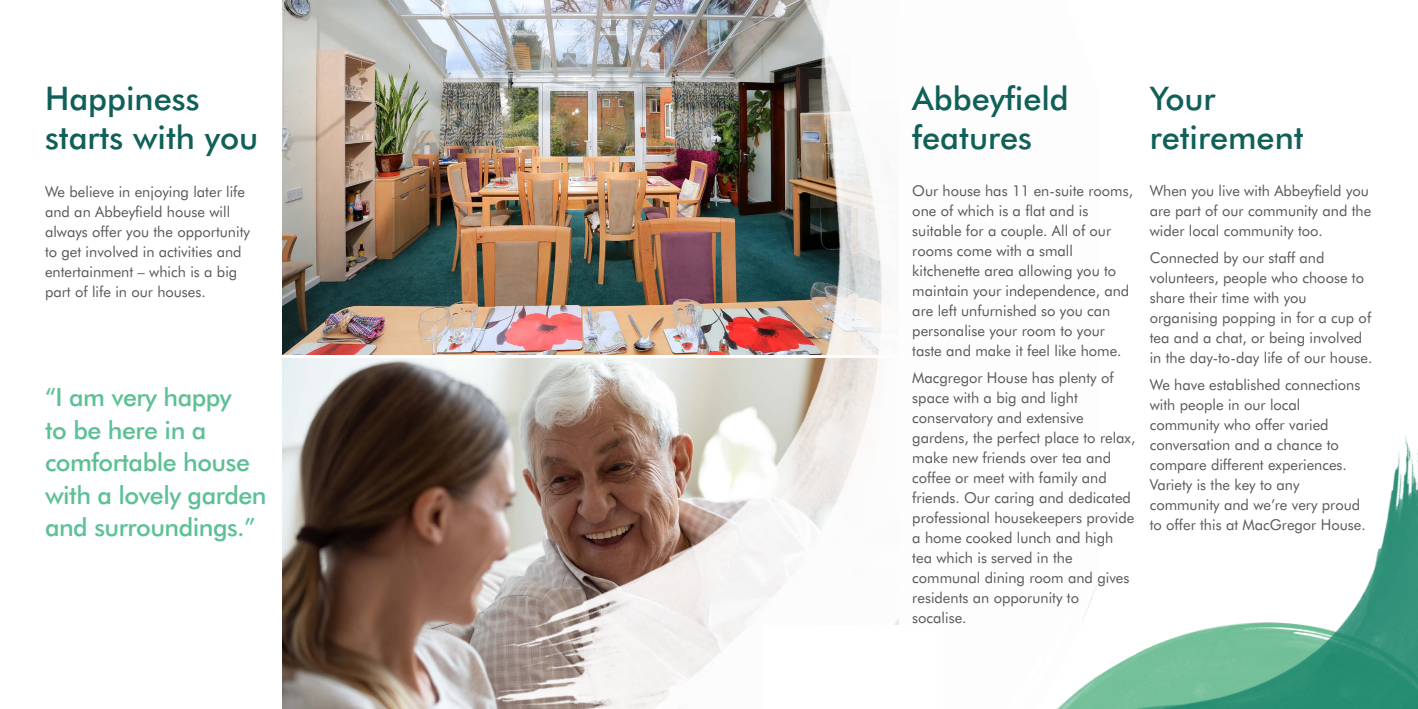
<style>
.page{position:relative;width:1418px;height:709px;background:#fff}
.page>*{position:absolute;margin:0;border:0;box-sizing:border-box;transform-origin:0 0}
.HEADER_143{font:500 32.5px/38.8px "Futura BT";color:#106058}
.QUOTE{font:500 25px/32.5px "Futura BT";letter-spacing:-.02em;color:#5dc096}
.BODY_COPY{font:15px/20px "Futura BT";color:#57585a}
</style>
<div class="page">
<img style="left:282px;top:0;width:212px;height:354px">
<img style="left:282px;top:359px;width:212px;height:350px">
<img style="left:1097px;top:434px;width:320px;height:275px">
<img style="left:494px;top:0;width:36px;height:709px">
<img style="left:530px;top:0;width:567px;height:709px">
<div style="left:762px;top:625px;width:181px;height:84px;background:#fff"></div>
<div style="left:1326px;top:429px;width:46px;height:38px;background:#fff"></div>
<p class="HEADER_143" style="left:45px;top:79px;width:215px">Happiness starts with you</p>
<p class="BODY_COPY" style="left:45px;top:182px;width:206px">We believe in enjoying later life and an Abbeyfield house will always offer you the opportunity to get involved in activities and entertainment – which is a big part of life in our houses.</p>
<p class="QUOTE" style="left:45px;top:381px;width:223px">“I am very happy<br>to be here in a comfortable house with a lovely garden and surroundings.”</p>
<p class="HEADER_143" style="left:912px;top:79px;width:158px">Abbeyfield features</p>
<p class="BODY_COPY" style="left:912px;top:181px;width:222px">Our house has 11 en-suite rooms, one of which is a flat and is suitable for a couple. All of our rooms come with a small kitchenette area allowing you to maintain your independence, and are left unfurnished so you can personalise your room to your taste and make it feel like home.</p>
<p class="BODY_COPY" style="left:912px;top:368px;width:224px">Macgregor House has plenty of space with a big and light conservatory and extensive gardens, the perfect place to relax, make new friends over tea and coffee or meet with family and friends. Our caring and dedicated professional housekeepers provide a home cooked lunch and high tea which is served in the communal dining room and gives residents an opporunity to socalise.</p>
<p class="HEADER_143" style="left:1149px;top:79px;width:155px">Your retirement</p>
<p class="BODY_COPY" style="left:1149px;top:181px;width:223px">When you live with Abbeyfield you are part of our community and the wider local community too.</p>
<p class="BODY_COPY" style="left:1149px;top:248px;width:224px">Connected by our staff and volunteers, people who choose to share their time with you organising popping in for a cup of tea and a chat, or being involved in the day-to-day life of our house.</p>
<p class="BODY_COPY" style="left:1149px;top:375px;width:217px">We have established connections with people in our local community who offer varied conversation and a chance to compare different experiences.<br>Variety is the key to any community and we’re very proud to offer this at MacGregor House.</p>
</div>
